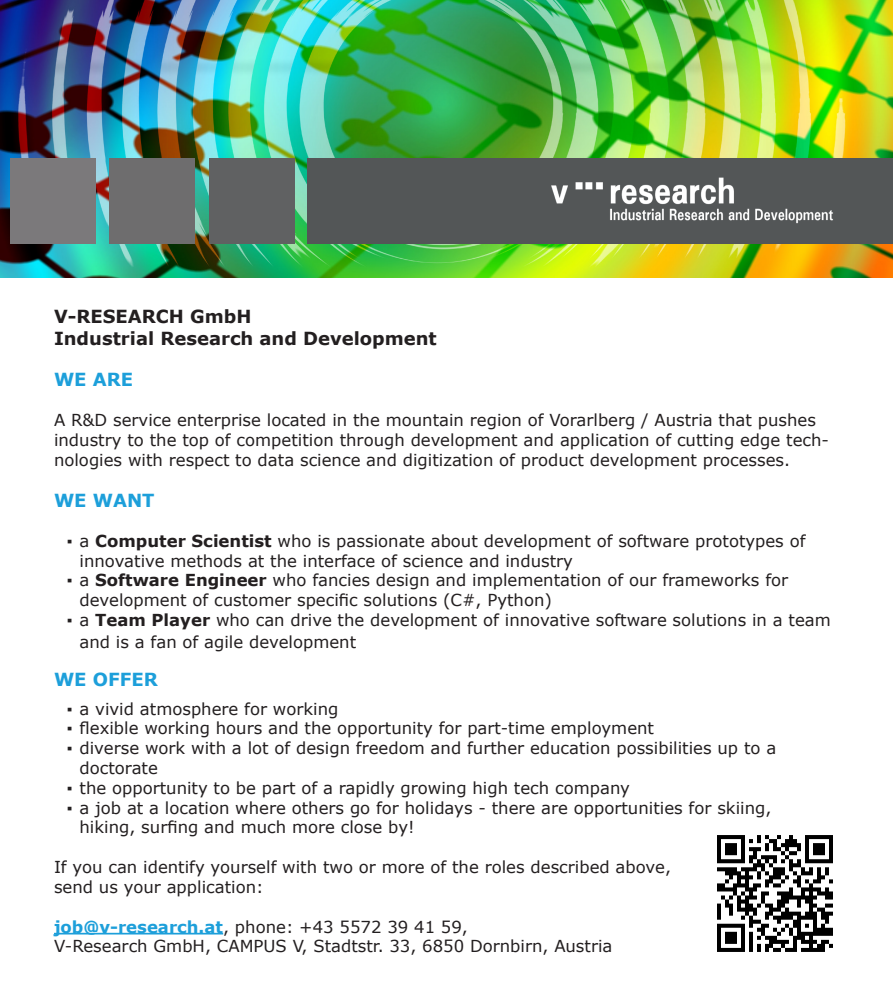
<style>
.page{position:relative;width:893px;height:1000px;background:#fff}
.page>*{position:absolute;margin:0;border:0;box-sizing:border-box;transform-origin:0 0}
.t1{font:700 18px "Verdana";color:#231f20}
.t2{font:700 18px "Verdana";color:#1d9fda}
.t3{font:16.5px/19.8px "Verdana";color:#231f20}
.s1{font-weight:700}
.s2{font-weight:700;color:#1d9fda}
</style>
<div class="page">
<img style="left:0;top:0;width:893px;height:277px">
<hr style="left:54px;top:932px;width:169px;height:2px;background:#1d9fda">
<img style="left:717px;top:835px;width:116px;height:117px">
<div style="left:307px;top:159px;width:586px;height:85px;background:#535657"></div>
<div style="left:209px;top:159px;width:85px;height:85px;background:#606162"></div>
<img style="left:551px;top:177px;width:282px;height:47px">
<div style="left:10px;top:159px;width:85px;height:85px;background:#7b797b"></div>
<div style="left:110px;top:159px;width:85px;height:85px;background:#6e6d6e"></div>
<p class="t1" style="left:54px;top:304px;width:199px">V-RESEARCH GmbH</p>
<p class="t1" style="left:54px;top:325px;width:384px">Industrial Research and Development</p>
<p class="t2" style="left:54px;top:367px;width:81px">WE ARE</p>
<p class="t3" style="left:54px;top:410px;width:776px">A R&amp;D service enterprise located in the mountain region of Vorarlberg / Austria that pushes industry to the top of competition through development and application of cutting edge tech&shy;nologies with respect to data science and digitization of product development processes.</p>
<p class="t2" style="left:54px;top:487px;width:102px">WE WANT</p>
<p class="t3" style="left:80px;top:530px;width:727px;text-indent:-13px">▪ a <span class="s1">Computer Scientist</span> who is passionate about development of software prototypes of innovative methods at the interface of science and industry</p>
<p class="t3" style="left:80px;top:570px;width:710px;text-indent:-13px">▪ a <span class="s1">Software Engineer</span> who fancies design and implementation of our frameworks for development of customer specific solutions (C#, Python)</p>
<p class="t3" style="left:80px;top:609px;width:753px;line-height:21.6px;text-indent:-13px">▪ a <span class="s1">Team Player</span> who can drive the development of innovative software solutions in a team and is a fan of agile development</p>
<p class="t2" style="left:54px;top:666px;width:105px">WE OFFER</p>
<p class="t3" style="left:67px;top:698px;width:273px">▪ a vivid atmosphere for working</p>
<p class="t3" style="left:67px;top:718px;width:589px">▪ flexible working hours and the opportunity for part-time employment</p>
<p class="t3" style="left:80px;top:738px;width:698px;text-indent:-13px">▪ diverse work with a lot of design freedom and further education possibilities up to a doctorate</p>
<p class="t3" style="left:67px;top:777px;width:565px">▪ the opportunity to be part of a rapidly growing high tech company</p>
<p class="t3" style="left:80px;top:797px;width:693px;text-indent:-13px">▪ a job at a location where others go for holidays - there are opportunities for skiing, hiking, surfing and much more close by!</p>
<p class="t3" style="left:54px;top:856px;width:619px">If you can identify yourself with two or more of the roles described above,</p>
<p class="t3" style="left:54px;top:876px;width:211px">send us your application:</p>
<p class="t3" style="left:54px;top:916px;width:415px"><span class="s2">job@v-research.at</span>, phone: +43 5572 39 41 59,</p>
<p class="t3" style="left:54px;top:936px;width:560px">V-Research GmbH, CAMPUS V, Stadtstr. 33, 6850 Dornbirn, Austria</p>
</div>
